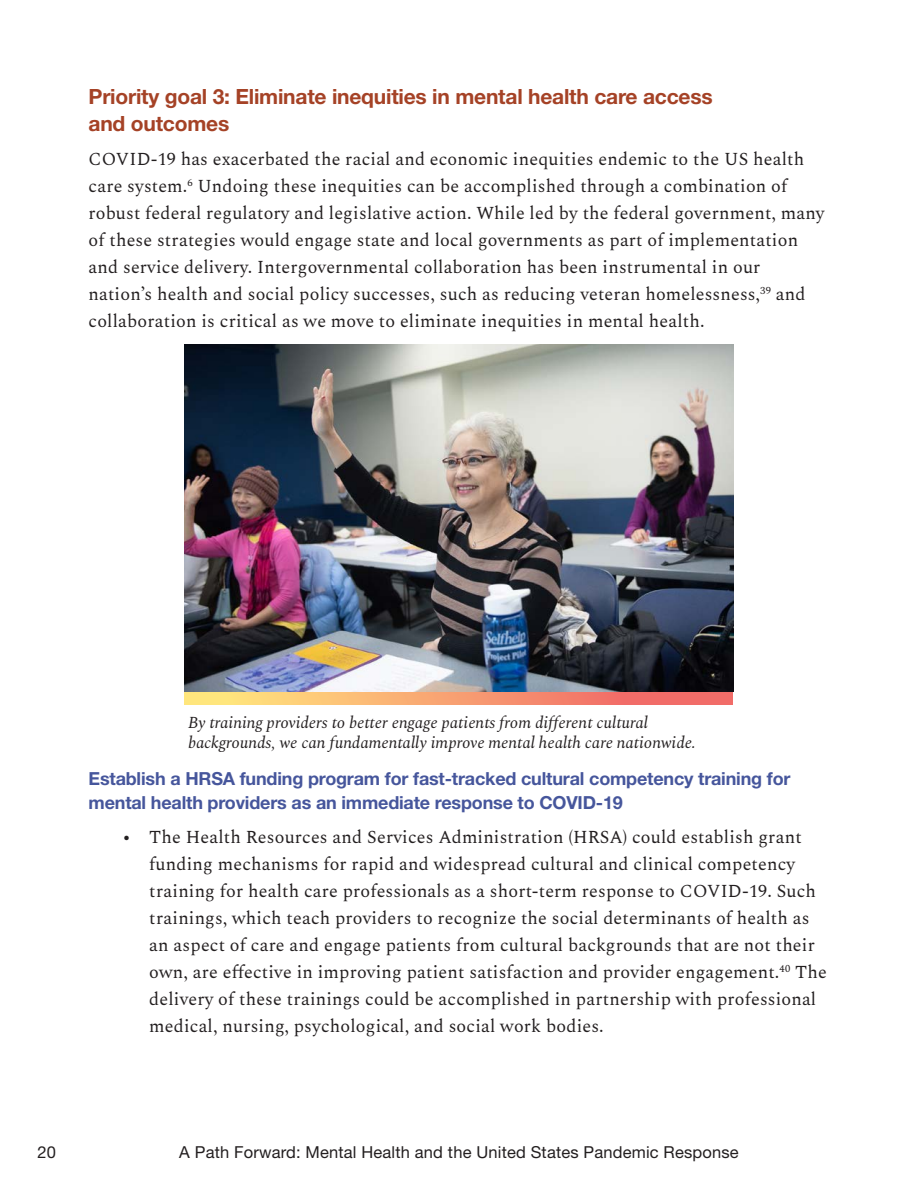
<style>
.page{position:relative;width:918px;height:1188px;background:#fff}
.page>*{position:absolute;margin:0;border:0;box-sizing:border-box;transform-origin:0 0}
.H3_subsection_headin{font:700 21px/27px "Helvetica Neue LT Std";letter-spacing:-.01em;color:#a54226}
.body_text{font:18px/27px "Spectral";letter-spacing:.01em;color:#231f20}
.t1{font:700 18px/24px "Helvetica Neue LT Std";letter-spacing:-.01em;color:#46569c}
.Caption_Style{font:italic 16.5px/19.8px "Spectral";color:#231f20}
.t2{font:16.5px "Helvetica Neue LT Std";letter-spacing:.01em;color:#231f20}
</style>
<div class="page">
<svg style="left:184px;top:692px;width:549px;height:13px;background:#f7a171"></svg>
<img style="left:184px;top:345px;width:549px;height:347px">
<h3 class="H3_subsection_headin" style="left:89px;top:83px;width:626px">Priority goal 3: Eliminate inequities in mental health care access and outcomes</h3>
<p class="body_text" style="left:89px;top:146px;width:738px">COVID-19 has exacerbated the racial and economic inequities endemic to the US health care system.<sup>6</sup> Undoing these inequities can be accomplished through a combination of robust federal regulatory and legislative action. While led by the federal government, many of these strategies would engage state and local governments as part of implementation and service delivery. Intergovernmental collaboration has been instrumental in our nation’s health and social policy successes, such as reducing veteran homelessness,<sup>39</sup> and collaboration is critical as we move to eliminate inequities in mental health.</p>
<p class="Caption_Style" style="left:188px;top:713px;width:509px">By training providers to better engage patients from different cultural backgrounds, we can fundamentally improve mental health care nationwide.</p>
<h4 class="t1" style="left:89px;top:766px;width:703px">Establish a HRSA funding program for fast-tracked cultural competency training for mental health providers as an immediate response to COVID-19</h4>
<p class="body_text" style="left:149px;top:824px;width:679px;text-indent:-27px">• The Health Resources and Services Administration (HRSA) could establish grant funding mechanisms for rapid and widespread cultural and clinical competency training for health care professionals as a short-term response to COVID-19. Such trainings, which teach providers to recognize the social determinants of health as an aspect of care and engage patients from cultural backgrounds that are not their own, are effective in improving patient satisfaction and provider engagement.<sup>40</sup> The delivery of these trainings could be accomplished in partnership with professional medical, nursing, psychological, and social work bodies.</p>
<p class="t2" style="left:38px;top:1142px;width:20px">20</p>
<p class="t2" style="left:179px;top:1142px;width:561px">A Path Forward: Mental Health and the United States Pandemic Response</p>
</div>
